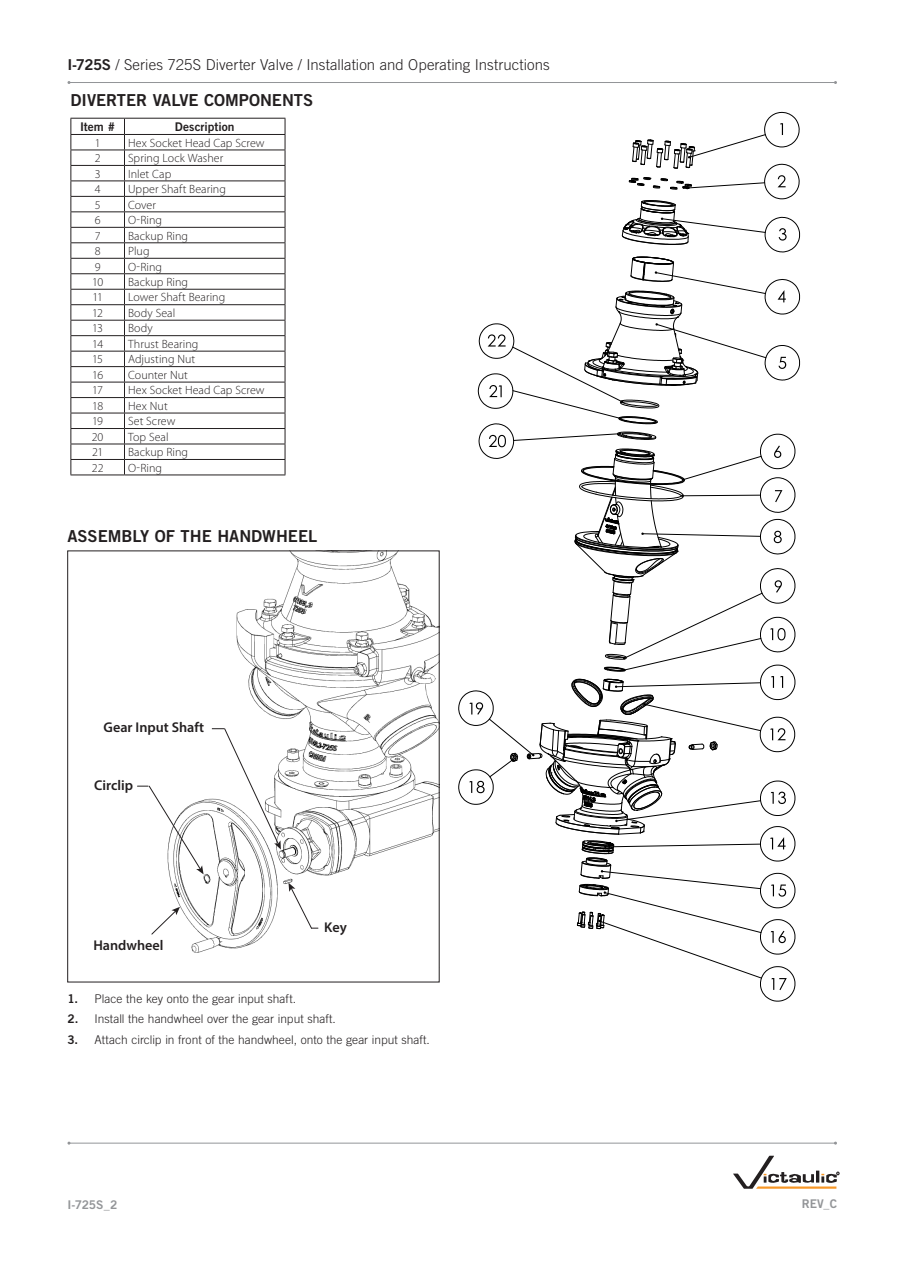
<style>
.page{position:relative;width:918px;height:1263px;background:#fff}
.page>*{position:absolute;margin:0;border:0;box-sizing:border-box;transform-origin:0 0}
.t1{font:16.5px "Trade Gothic LT Std Bd 2";color:#231f20}
.t2{font:300 15px "Trade Gothic LT Std";letter-spacing:.005em;color:#231f20}
.t3{font:600 14.25px "Myriad Pro";color:#231f20}
.t4{font:300 12px "Myriad Pro";letter-spacing:.005em;color:#231f20}
.t5{font:300 12px "Trade Gothic LT Std";color:#231f20}
.t6{font:12px "Trade Gothic LT Std Bd 2";color:#231f20}
.t7{font:12px "Trade Gothic LT Std Bd 2";letter-spacing:-.015em;color:#939598}
.s1{font-family:"Trade Gothic LT Std Bd 2";font-weight:400}
</style>
<div class="page">
<hr style="left:69px;top:82px;width:767px;height:1px;background:#939598">
<hr style="left:70px;top:150px;width:54px;height:1px;background:#231f20">
<hr style="left:124px;top:150px;width:161px;height:1px;background:#231f20">
<hr style="left:70px;top:165px;width:54px;height:1px;background:#231f20">
<hr style="left:124px;top:165px;width:161px;height:1px;background:#231f20">
<hr style="left:70px;top:181px;width:54px;height:1px;background:#231f20">
<hr style="left:124px;top:181px;width:161px;height:1px;background:#231f20">
<hr style="left:70px;top:196px;width:54px;height:1px;background:#231f20">
<hr style="left:124px;top:196px;width:161px;height:1px;background:#231f20">
<hr style="left:70px;top:211px;width:54px;height:1px;background:#231f20">
<hr style="left:124px;top:211px;width:161px;height:1px;background:#231f20">
<hr style="left:70px;top:227px;width:54px;height:1px;background:#231f20">
<hr style="left:124px;top:227px;width:161px;height:1px;background:#231f20">
<hr style="left:70px;top:242px;width:54px;height:1px;background:#231f20">
<hr style="left:124px;top:242px;width:161px;height:1px;background:#231f20">
<hr style="left:70px;top:258px;width:54px;height:1px;background:#231f20">
<hr style="left:124px;top:258px;width:161px;height:1px;background:#231f20">
<hr style="left:70px;top:273px;width:54px;height:1px;background:#231f20">
<hr style="left:124px;top:273px;width:161px;height:1px;background:#231f20">
<hr style="left:70px;top:289px;width:54px;height:1px;background:#231f20">
<hr style="left:124px;top:289px;width:161px;height:1px;background:#231f20">
<hr style="left:70px;top:304px;width:54px;height:1px;background:#231f20">
<hr style="left:124px;top:304px;width:161px;height:1px;background:#231f20">
<hr style="left:70px;top:320px;width:54px;height:1px;background:#231f20">
<hr style="left:124px;top:320px;width:161px;height:1px;background:#231f20">
<hr style="left:70px;top:335px;width:54px;height:1px;background:#231f20">
<hr style="left:124px;top:335px;width:161px;height:1px;background:#231f20">
<hr style="left:70px;top:351px;width:54px;height:1px;background:#231f20">
<hr style="left:124px;top:351px;width:161px;height:1px;background:#231f20">
<hr style="left:70px;top:366px;width:54px;height:1px;background:#231f20">
<hr style="left:124px;top:366px;width:161px;height:1px;background:#231f20">
<hr style="left:70px;top:382px;width:54px;height:1px;background:#231f20">
<hr style="left:124px;top:382px;width:161px;height:1px;background:#231f20">
<hr style="left:70px;top:397px;width:54px;height:1px;background:#231f20">
<hr style="left:124px;top:397px;width:161px;height:1px;background:#231f20">
<hr style="left:70px;top:413px;width:54px;height:1px;background:#231f20">
<hr style="left:124px;top:413px;width:161px;height:1px;background:#231f20">
<hr style="left:70px;top:428px;width:54px;height:1px;background:#231f20">
<hr style="left:124px;top:428px;width:161px;height:1px;background:#231f20">
<hr style="left:70px;top:444px;width:54px;height:1px;background:#231f20">
<hr style="left:124px;top:444px;width:161px;height:1px;background:#231f20">
<hr style="left:70px;top:459px;width:54px;height:1px;background:#231f20">
<hr style="left:124px;top:459px;width:161px;height:1px;background:#231f20">
<hr style="left:70px;top:475px;width:54px;height:1px;background:#231f20">
<hr style="left:124px;top:475px;width:161px;height:1px;background:#231f20">
<hr style="left:70px;top:118px;width:54px;height:1px;background:#231f20">
<svg style="left:70px;top:119px;width:1px;height:356px"></svg>
<hr style="left:124px;top:118px;width:161px;height:1px;background:#231f20">
<svg style="left:285px;top:119px;width:1px;height:356px"></svg>
<hr style="left:70px;top:134px;width:54px;height:1px;background:#231f20">
<hr style="left:124px;top:134px;width:161px;height:1px;background:#231f20">
<svg style="left:124px;top:119px;width:1px;height:356px"></svg>
<svg style="left:458px;top:112px;width:342px;height:890px"></svg>
<img style="left:169px;top:553px;width:268px;height:400px">
<svg style="left:212px;top:727px;width:69px;height:122px"></svg>
<svg style="left:288px;top:883px;width:30px;height:46px"></svg>
<svg style="left:137px;top:785px;width:67px;height:89px"></svg>
<svg style="left:151px;top:907px;width:29px;height:28px"></svg>
<svg style="left:733px;top:1156px;width:106px;height:33px"></svg>
<hr style="left:69px;top:1143px;width:767px;height:1px;background:#939598">
<p class="t2" style="left:68px;top:56px;width:484px"><span class="s1">I-725S</span> / Series 725S Diverter Valve / Installation and Operating Instructions</p>
<h1 class="t1" style="left:70px;top:90px;width:244px">DIVERTER VALVE COMPONENTS</h1>
<p class="t6" style="left:80px;top:119px;width:37px">Item #</p>
<p class="t6" style="left:175px;top:119px;width:61px">Description</p>
<p class="t4" style="left:95px;top:135px;width:7px">1</p>
<p class="t4" style="left:128px;top:135px;width:138px">Hex Socket Head Cap Screw</p>
<p class="t4" style="left:95px;top:151px;width:7px">2</p>
<p class="t4" style="left:128px;top:151px;width:97px">Spring Lock Washer</p>
<p class="t4" style="left:95px;top:166px;width:7px">3</p>
<p class="t4" style="left:128px;top:166px;width:45px">Inlet Cap</p>
<p class="t4" style="left:95px;top:182px;width:7px">4</p>
<p class="t4" style="left:128px;top:182px;width:99px">Upper Shaft Bearing</p>
<p class="t4" style="left:95px;top:197px;width:7px">5</p>
<p class="t4" style="left:128px;top:197px;width:29px">Cover</p>
<p class="t4" style="left:95px;top:213px;width:7px">6</p>
<p class="t4" style="left:128px;top:213px;width:35px">O-Ring</p>
<p class="t4" style="left:95px;top:228px;width:7px">7</p>
<p class="t4" style="left:128px;top:228px;width:61px">Backup Ring</p>
<p class="t4" style="left:95px;top:244px;width:7px">8</p>
<p class="t4" style="left:128px;top:244px;width:23px">Plug</p>
<p class="t4" style="left:95px;top:259px;width:7px">9</p>
<p class="t4" style="left:128px;top:259px;width:35px">O-Ring</p>
<p class="t4" style="left:92px;top:275px;width:13px">10</p>
<p class="t4" style="left:128px;top:275px;width:61px">Backup Ring</p>
<p class="t4" style="left:92px;top:290px;width:12px">11</p>
<p class="t4" style="left:128px;top:290px;width:99px">Lower Shaft Bearing</p>
<p class="t4" style="left:92px;top:306px;width:12px">12</p>
<p class="t4" style="left:128px;top:306px;width:49px">Body Seal</p>
<p class="t4" style="left:92px;top:321px;width:12px">13</p>
<p class="t4" style="left:128px;top:321px;width:26px">Body</p>
<p class="t4" style="left:92px;top:337px;width:13px">14</p>
<p class="t4" style="left:128px;top:337px;width:72px">Thrust Bearing</p>
<p class="t4" style="left:92px;top:352px;width:12px">15</p>
<p class="t4" style="left:128px;top:352px;width:69px">Adjusting Nut</p>
<p class="t4" style="left:92px;top:368px;width:13px">16</p>
<p class="t4" style="left:128px;top:368px;width:61px">Counter Nut</p>
<p class="t4" style="left:92px;top:383px;width:12px">17</p>
<p class="t4" style="left:128px;top:383px;width:138px">Hex Socket Head Cap Screw</p>
<p class="t4" style="left:92px;top:399px;width:13px">18</p>
<p class="t4" style="left:128px;top:399px;width:41px">Hex Nut</p>
<p class="t4" style="left:92px;top:414px;width:12px">19</p>
<p class="t4" style="left:128px;top:414px;width:49px">Set Screw</p>
<p class="t4" style="left:92px;top:429px;width:13px">20</p>
<p class="t4" style="left:128px;top:429px;width:42px">Top Seal</p>
<p class="t4" style="left:92px;top:445px;width:13px">21</p>
<p class="t4" style="left:128px;top:445px;width:61px">Backup Ring</p>
<p class="t4" style="left:92px;top:460px;width:13px">22</p>
<p class="t4" style="left:128px;top:460px;width:35px">O-Ring</p>
<h1 class="t1" style="left:68px;top:526px;width:251px">ASSEMBLY OF THE HANDWHEEL</h1>
<p class="t3" style="left:104px;top:718px;width:102px">Gear Input Shaft</p>
<p class="t3" style="left:94px;top:776px;width:40px">Circlip</p>
<p class="t3" style="left:93px;top:936px;width:72px">Handwheel</p>
<p class="t3" style="left:324px;top:918px;width:24px">Key</p>
<p class="t5" style="left:68px;top:991px;width:230px"><span class="s1">1.</span> Place the key onto the gear input shaft.</p>
<p class="t5" style="left:68px;top:1012px;width:270px"><span class="s1">2.</span> Install the handwheel over the gear input shaft.</p>
<p class="t5" style="left:68px;top:1032px;width:364px"><span class="s1">3.</span> Attach circlip in front of the handwheel, onto the gear input shaft.</p>
<p class="t7" style="left:68px;top:1197px;width:51px">I-725S_2</p>
<p class="t7" style="left:802px;top:1197px;width:37px">REV_C</p>
</div>
